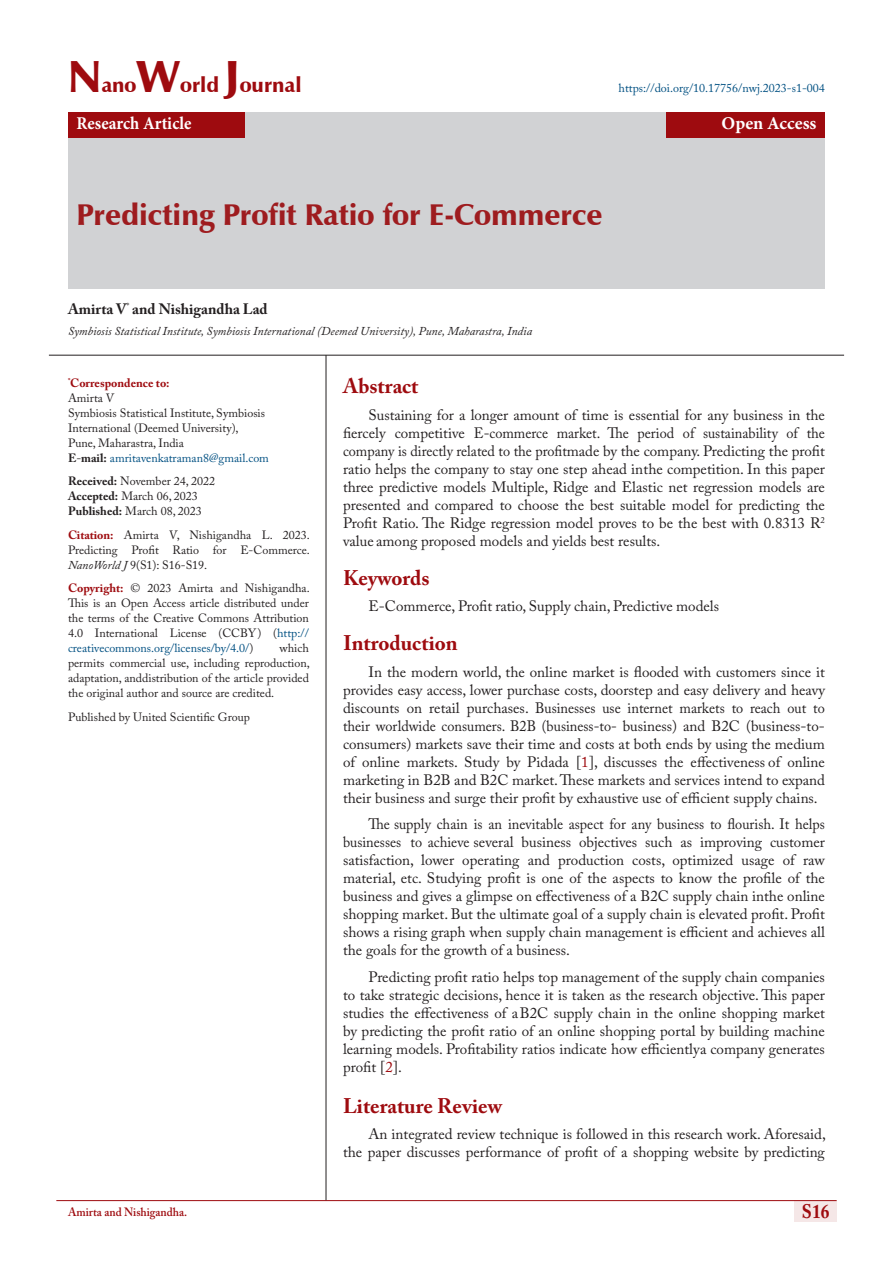
<style>
.page{position:relative;width:893px;height:1263px;background:#fff}
.page>*{position:absolute;margin:0;border:0;box-sizing:border-box;transform-origin:0 0}
.t1{font:900 30px "Zapf Humanist 601 BT";color:#9e1c1f}
.s8{font:700 21px "Adobe Caslon Pro";color:#9e0b0f}
.t2{font:900 21px "Zapf Humanist 601 BT";color:#9e0b0f}
.t3{font:700 19.5px "Adobe Caslon Pro";color:#9e0b0f;scale:.9 1}
.t4{font:700 18px "Minion Pro";color:#fff;scale:.93 1}
.t5{font:700 18px "Minion Pro";color:#fff}
.Body_Text{font:15px/18px "Adobe Caslon Pro";color:#231f20;text-align:justify}
.Body_Text-2{font:15px/18px "Adobe Caslon Pro";color:#231f20;text-align:justify;scale:.95 1}
.t6{font:700 15px "Adobe Caslon Pro";color:#231f20}
.t7{font:12px/15px "Adobe Caslon Pro";color:#231f20;text-align:justify}
.t8{font:italic 12px "Adobe Caslon Pro";color:#231f20}
.t9{font:12px "Adobe Caslon Pro";color:#005082}
.t10{font:600 12px "Adobe Caslon Pro";color:#9e0b0f;scale:.95 1}
.s1{font-size:45px}
.s2{font-weight:700;color:#9e0b0f}
.s3{font-weight:700}
.s4{color:#005082}
.s5{font-style:italic}
.s6{color:#9e0b0f}
</style>
<div class="page">
<div style="left:794px;top:1200px;width:43px;height:21px;background:#f5e7e7"></div>
<hr style="left:56px;top:1200px;width:781px;height:1px;background:#9e0b0f">
<div style="left:68px;top:112px;width:757px;height:177px;background:#d1d2d4"></div>
<div style="left:68px;top:112px;width:177px;height:26px;background:#9e0b0f"></div>
<div style="left:666px;top:112px;width:159px;height:26px;background:#9e0b0f"></div>
<hr style="left:326px;top:355px;width:1px;height:845px;background:#231f20">
<hr style="left:49px;top:355px;width:795px;height:1px;background:#231f20">
<p class="t2" style="left:68px;top:72px;width:235px"><span class="s1">N</span>ano<span class="s1">W</span>orld <span class="s1">J</span>ournal</p>
<p class="t4" style="left:77px;top:111px;width:125px">Research Article</p>
<p class="t5" style="left:721px;top:111px;width:96px">Open Access</p>
<p class="t9" style="left:619px;top:81px;width:208px">https://doi.org/10.17756/nwj.2023-s1-004</p>
<p class="t1" style="left:77px;top:196px;width:528px">Predicting Profit Ratio for E-Commerce</p>
<p class="t6" style="left:68px;top:300px;width:201px">Amirta V<sup>*</sup> and Nishigandha Lad</p>
<p class="t8" style="left:68px;top:324px;width:466px">Symbiosis Statistical Institute, Symbiosis International (Deemed University), Pune, Maharastra, India</p>
<p class="t7" style="left:68px;top:375px;width:202px;text-align:left"><sup>*</sup><span class="s2">Correspondence to:<br></span>Amirta V<br>Symbiosis Statistical Institute, Symbiosis<br>International (Deemed University),<br>Pune, Maharastra, India<br><span class="s3">E</span>-<span class="s3">mail:</span> <span class="s4">amritavenkatraman8@gmail.com</span></p>
<p class="t7" style="left:68px;top:474px;width:149px;text-align:left"><span class="s3">Received:</span> November 24, 2022<br><span class="s3">Accepted:</span> March 06, 2023<br><span class="s3">Published:</span> March 08, 2023</p>
<p class="t7" style="left:68px;top:527px;width:243px"><span class="s2">Citation:</span> Amirta V, Nishigandha L. 2023.<br>Predicting Profit Ratio for E-Commerce.<br><span class="s5">NanoWorld J</span> 9(S1): S16-S19.</p>
<p class="t7" style="left:68px;top:581px;width:243px"><span class="s2">Copyright:</span> © 2023 Amirta and Nishigandha.<br>This is an Open Access article distributed under the terms of the Creative Commons Attribution 4.0 International License (CCBY) (<span class="s4">http:// creativecommons.org/licenses/by/4.0/</span>)</p>
<p class="s8" style="left:343px;top:374px;width:77px">Abstract</p>
<p class="Body_Text" style="left:343px;top:406px;width:483px;text-indent:26px">Sustaining for a longer amount of time is essential for any business in the fiercely competitive E-commerce market. The period of sustainability of the company is directly related to the profit made by the company. Predicting the profit ratio helps the company to stay one step ahead in the competition. In this paper three predictive models Multiple, Ridge and Elastic net regression models are presented and compared to choose the best suitable model for predicting the Profit Ratio. The Ridge regression model proves to be the best with 0.8313 R<sup>2 </sup>value among proposed models and yields best results.</p>
<p class="s8" style="left:343px;top:565px;width:88px">Keywords</p>
<p class="Body_Text" style="left:369px;top:597px;width:352px">E-Commerce, Profit ratio, Supply chain, Predictive models</p>
<p class="s8" style="left:343px;top:631px;width:116px">Introduction</p>
<p class="Body_Text" style="left:343px;top:663px;width:483px;text-indent:26px">In the modern world, the online market is flooded with customers since it provides easy access, lower purchase costs, doorstep and easy delivery and heavy discounts on retail purchases. Businesses use internet markets to reach out to their worldwide consumers. B2B (business-to- business) and B2C (business-to&shy;consumers) markets save their time and costs at both ends by using the medium of online markets. Study by Pidada [<span class="s6">1</span>], discusses the effectiveness of online marketing in B2B and B2C market. These markets and services intend to expand their business and surge their profit by exhaustive use of efficient supply chains.</p>
<p class="Body_Text-2" style="left:343px;top:815px;width:509px;text-indent:26px">The supply chain is an inevitable aspect for any business to flourish. It helps businesses to achieve several business objectives such as improving customer satisfaction, lower operating and production costs, optimized usage of raw material, etc. Studying profit is one of the aspects to know the profile of the business and gives a glimpse on effectiveness of a B2C supply chain in the online shopping market. But the ultimate goal of a supply chain is elevated profit. Profit shows a rising graph when supply chain management is efficient and achieves all the goals for the growth of a business.</p>
<p class="Body_Text" style="left:343px;top:968px;width:483px;text-indent:26px">Predicting profit ratio helps top management of the supply chain companies to take strategic decisions, hence it is taken as the research objective. This paper studies the effectiveness of a B2C supply chain in the online shopping market by predicting the profit ratio of an online shopping portal by building machine learning models. Profitability ratios indicate how efficiently a company generates profit [<span class="s6">2</span>].</p>
<p class="s8" style="left:343px;top:1093px;width:161px">Literature Review</p>
<p class="Body_Text" style="left:343px;top:1125px;width:484px;text-align:right">An integrated review technique is followed in this research work. Aforesaid,<br>the paper discusses performance of profit of a shopping website by predicting</p>
<p class="t7" style="left:68px;top:641px;width:243px;text-indent:212px">which permits commercial use, including reproduction, adaptation, anddistribution of the article provided the original author and source are credited.</p>
<p class="t7" style="left:68px;top:709px;width:183px">Published by United Scientific Group</p>
<p class="t10" style="left:68px;top:1204px;width:127px">Amirta and Nishigandha.</p>
<h3 class="t3" style="left:802px;top:1200px;width:32px">S16</h3>
</div>
